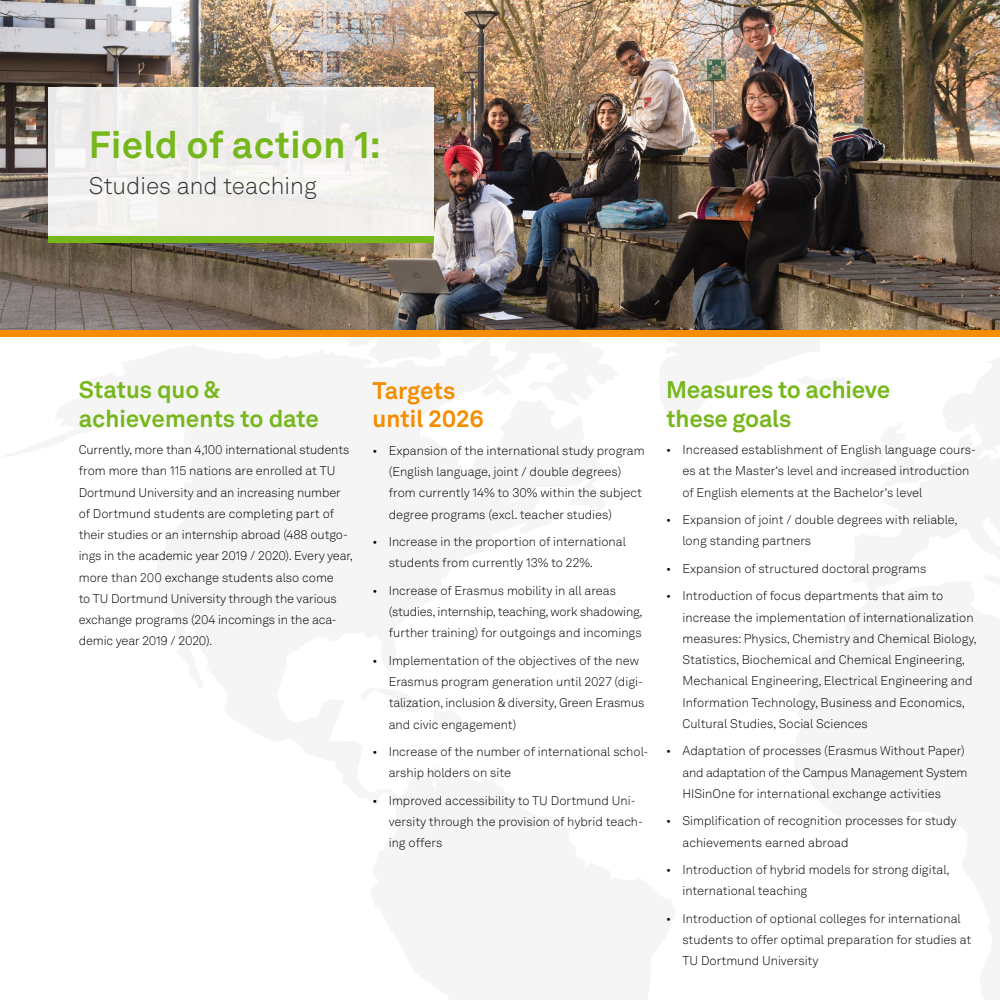
<style>
.page{position:relative;width:1000px;height:1000px;background:#fff}
.page>*{position:absolute;margin:0;border:0;box-sizing:border-box;transform-origin:0 0}
.t1{font:700 37.5px "Akkurat LL";letter-spacing:.01em;color:#76b71b}
.t2{font:700 23.75px/28.5px "Akkurat LL";letter-spacing:-.01em;color:#76b71b}
.t3{font:300 23.75px "Akkurat LL";color:#333}
.t4{font:700 23.75px/28.5px "Akkurat LL";color:#f48e00}
.t5{font:300 12.5px/21.2px "Akkurat LL";color:#000}
</style>
<div class="page">
<svg style="left:345px;top:336px;width:579px;height:1px"></svg>
<img style="left:0;top:0;width:1000px;height:330px">
<div style="left:49px;top:87px;width:385px;height:150px;background:#f1efed"></div>
<div style="left:49px;top:237px;width:385px;height:6px;background:#76b71b"></div>
<div style="left:0;top:330px;width:1000px;height:6px;background:#f48e00"></div>
<h1 class="t1" style="left:89px;top:116px;width:293px">Field of action 1:</h1>
<h2 class="t3" style="left:89px;top:169px;width:230px">Studies and teaching</h2>
<h2 class="t2" style="left:79px;top:374px;width:242px">Status quo &amp; achievements to date</h2>
<p class="t5" style="left:79px;top:439px;width:276px">Currently, more than 4,100 international students from more than 115 nations are enrolled at TU Dortmund University and an increasing number of Dortmund students are completing part of their studies or an internship abroad (488 outgo&shy;ings in the academic year 2019 / 2020). Every year, more than 200 exchange students also come<br>to TU Dortmund University through the various exchange programs (204 incomings in the aca&shy;demic year 2019 / 2020).</p>
<h2 class="t4" style="left:372px;top:375px;width:113px">Targets until 2026</h2>
<p class="t5" style="left:389px;top:440px;width:257px;text-indent:-16px">• Expansion of the international study program (English language, joint / double degrees) from currently 14% to 30% within the subject degree programs (excl. teacher studies)</p>
<p class="t5" style="left:389px;top:531px;width:239px;text-indent:-16px">• Increase in the proportion of international students from currently 13% to 22%.</p>
<p class="t5" style="left:389px;top:580px;width:255px;text-indent:-16px">• Increase of Erasmus mobility in all areas (studies, internship, teaching, work shadowing, further training) for outgoings and incomings</p>
<p class="t5" style="left:389px;top:650px;width:257px;text-indent:-16px">• Implementation of the objectives of the new Erasmus program generation until 2027 (digi&shy;talization, inclusion &amp; diversity, Green Erasmus and civic engagement)</p>
<p class="t5" style="left:389px;top:741px;width:261px;text-indent:-16px">• Increase of the number of international schol&shy;arship holders on site</p>
<p class="t5" style="left:389px;top:790px;width:256px;text-indent:-16px">• Improved accessibility to TU Dortmund Uni&shy;versity through the provision of hybrid teach&shy;ing offers</p>
<h2 class="t2" style="left:666px;top:374px;width:226px">Measures to achieve these goals</h2>
<p class="t5" style="left:682px;top:439px;width:295px;text-indent:-16px">• Increased establishment of English language cours&shy;es at the Master‘s level and increased introduction of English elements at the Bachelor‘s level</p>
<p class="t5" style="left:682px;top:509px;width:277px;text-indent:-16px">• Expansion of joint / double degrees with reliable, long standing partners</p>
<p class="t5" style="left:666px;top:557px;width:262px">• Expansion of structured doctoral programs</p>
<p class="t5" style="left:682px;top:585px;width:296px;text-indent:-16px">• Introduction of focus departments that aim to increase the implementation of internationalization measures: Physics, Chemistry and Chemical Biology, Statistics, Biochemical and Chemical Engineering, Mechanical Engineering, Electrical Engineering and Information Technology, Business and Economics, Cultural Studies, Social Sciences</p>
<p class="t5" style="left:682px;top:740px;width:286px;text-indent:-16px">• Adaptation of processes (Erasmus Without Paper) and adaptation of the Campus Management System<br>HISinOne for international exchange activities</p>
<p class="t5" style="left:682px;top:810px;width:276px;text-indent:-16px">• Simplification of recognition processes for study achievements earned abroad</p>
<p class="t5" style="left:682px;top:859px;width:269px;text-indent:-16px">• Introduction of hybrid models for strong digital, international teaching</p>
<p class="t5" style="left:682px;top:907px;width:290px;text-indent:-16px">• Introduction of optional colleges for international students to offer optimal preparation for studies at<br>TU Dortmund University</p>
</div>
